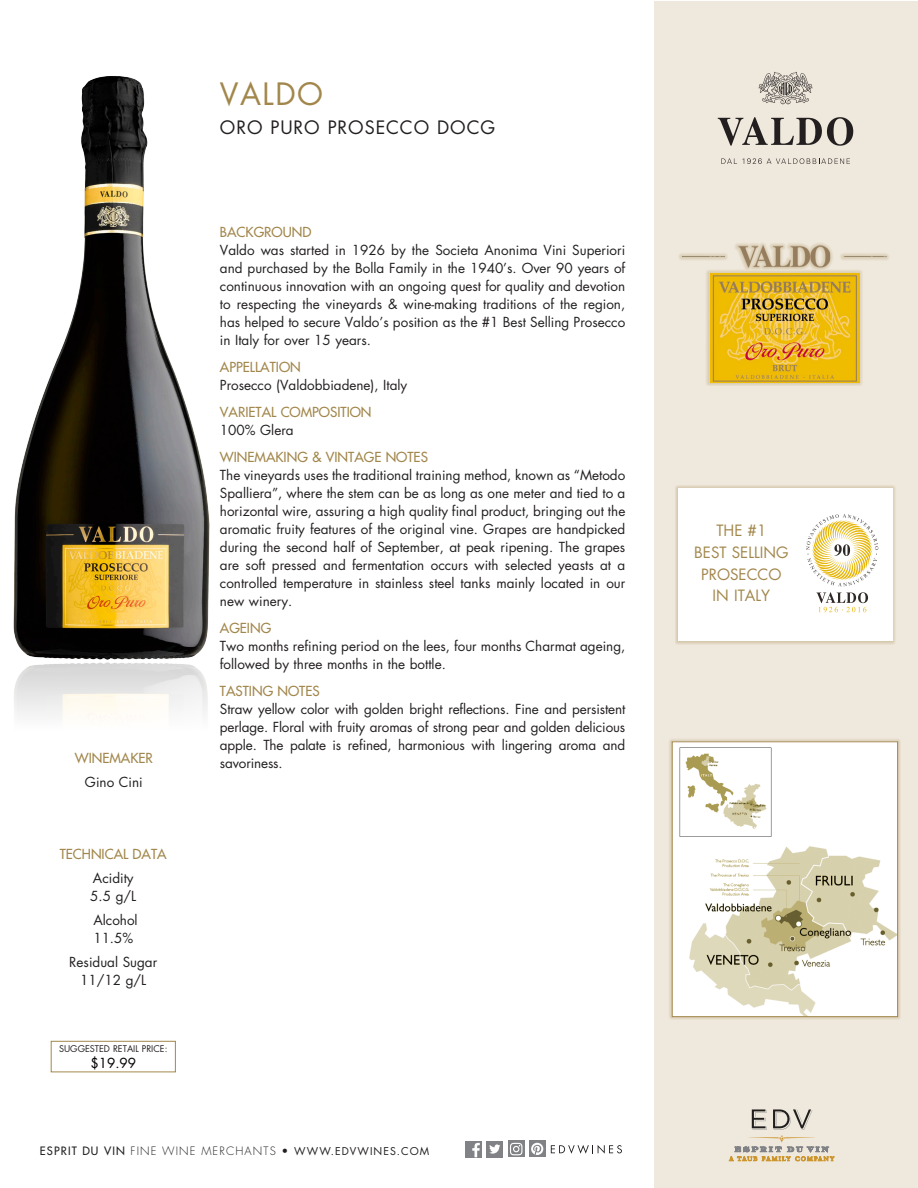
<style>
.page{position:relative;width:918px;height:1188px;background:#fff}
.page>*{position:absolute;margin:0;border:0;box-sizing:border-box;transform-origin:0 0}
.t1{font:30px "Futura";letter-spacing:.05em;color:#a2874c}
.t2{font:18px "Futura";letter-spacing:.05em;color:#231f20}
.t3{font:15.15px/21.8px "Futura";color:#a2874c;text-align:center}
.t4{font:13.5px/18px "Futura";color:#231f20;text-align:justify}
.t5{font:13.5px "Futura";color:#a2874c}
.t6{font:13.5px "Futura";color:#000}
.t7{font:300 11.25px "Futura";letter-spacing:.1em;color:#231f20}
.t8{font:9px "Futura";color:#231f20}
.s1{font-weight:400}
.s2{font-weight:400;font-size:10.5px}
</style>
<div class="page">
<img style="left:13px;top:76px;width:197px;height:583px">
<img style="left:14px;top:659px;width:194px;height:57px">
<div style="left:654px;top:1px;width:264px;height:1186px;background:#efe8dc"></div>
<div style="left:51px;top:1041px;width:125px;height:31px;border:1px solid #a2874c"></div>
<div style="left:678px;top:242px;width:212px;height:144px;background:#a2874c;opacity:.65"></div>
<img style="left:682px;top:244px;width:204px;height:138px">
<div style="left:669px;top:738px;width:232px;height:282px;background:#a2874c;opacity:.65"></div>
<img style="left:674px;top:744px;width:222px;height:271px">
<div style="left:672px;top:742px;width:226px;height:275px;border:1px solid #a2874c"></div>
<svg style="left:721px;top:158px;width:16px;height:6px"></svg>
<svg style="left:743px;top:158px;width:107px;height:6px"></svg>
<svg style="left:718px;top:117px;width:135px;height:29px"></svg>
<svg style="left:759px;top:72px;width:54px;height:32px"></svg>
<div style="left:675px;top:485px;width:221px;height:160px;background:#a2874c;opacity:.65"></div>
<div style="left:678px;top:488px;width:215px;height:153px;background:#fff"></div>
<svg style="left:816px;top:592px;width:52px;height:20px"></svg>
<svg style="left:806px;top:514px;width:72px;height:72px"></svg>
<svg style="left:729px;top:1109px;width:105px;height:52px"></svg>
<svg style="left:508px;top:1140px;width:17px;height:17px"></svg>
<svg style="left:510px;top:1143px;width:12px;height:12px"></svg>
<div style="left:529px;top:1140px;width:17px;height:17px;background:#808285"></div>
<svg style="left:531px;top:1143px;width:12px;height:12px"></svg>
<div style="left:465px;top:1141px;width:17px;height:16px;background:#808285"></div>
<svg style="left:472px;top:1143px;width:8px;height:14px"></svg>
<div style="left:486px;top:1141px;width:17px;height:16px;background:#808285"></div>
<svg style="left:489px;top:1144px;width:11px;height:10px"></svg>
<svg style="left:551px;top:1145px;width:71px;height:9px"></svg>
<p class="t5" style="left:75px;top:749px;width:80px">WINEMAKER</p>
<p class="t4" style="left:85px;top:773px;width:59px">Gino Cini</p>
<p class="t5" style="left:60px;top:846px;width:108px">TECHNICAL DATA</p>
<p class="t4" style="left:90px;top:869px;width:47px">Acidity<br>5.5 g/L</p>
<p class="t4" style="left:93px;top:911px;width:46px">Alcohol<br>11.5%</p>
<p class="t4" style="left:69px;top:953px;width:89px;text-align:center">Residual Sugar<br>11/12 g/L</p>
<p class="t8" style="left:59px;top:1042px;width:110px">SUGGESTED RETAIL PRICE:</p>
<p class="t6" style="left:90px;top:1054px;width:47px">$19.99</p>
<p class="t1" style="left:220px;top:74px;width:105px">VALDO</p>
<p class="t2" style="left:220px;top:115px;width:277px">ORO PURO PROSECCO DOCG</p>
<p class="t5" style="left:220px;top:223px;width:93px">BACKGROUND</p>
<p class="t4" style="left:220px;top:241px;width:407px">Valdo was started in 1926 by the Societa Anonima Vini Superiori and purchased by the Bolla Family in the 1940’s. Over 90 years of continuous innovation with an ongoing quest for quality and devotion to respecting the vineyards &amp; wine-making traditions of the region, has helped to secure Valdo’s position as the #1 Best Selling Prosecco in Italy for over 15 years.</p>
<p class="t5" style="left:220px;top:358px;width:82px">APPELLATION</p>
<p class="t4" style="left:220px;top:376px;width:189px">Prosecco (Valdobbiadene), Italy</p>
<p class="t5" style="left:220px;top:403px;width:153px">VARIETAL COMPOSITION</p>
<p class="t4" style="left:220px;top:421px;width:75px">100% Glera</p>
<p class="t5" style="left:220px;top:448px;width:209px">WINEMAKING &amp; VINTAGE NOTES</p>
<p class="t4" style="left:220px;top:466px;width:407px">The vineyards uses the traditional training method, known as “Metodo Spalliera”, where the stem can be as long as one meter and tied to a horizontal wire, assuring a high quality final product, bringing out the aromatic fruity features of the original vine. Grapes are handpicked during the second half of September, at peak ripening. The grapes are soft pressed and fermentation occurs with selected yeasts at a controlled temperature in stainless steel tanks mainly located in our new winery.</p>
<p class="t5" style="left:220px;top:619px;width:53px">AGEING</p>
<p class="t4" style="left:220px;top:637px;width:407px">Two months refining period on the lees, four months Charmat ageing, followed by three months in the bottle.</p>
<p class="t5" style="left:220px;top:682px;width:101px">TASTING NOTES</p>
<p class="t4" style="left:220px;top:700px;width:407px">Straw yellow color with golden bright reflections. Fine and persistent perlage. Floral with fruity aromas of strong pear and golden delicious apple. The palate is refined, harmonious with lingering aroma and savoriness.</p>
<p class="t7" style="left:40px;top:1144px;width:391px"><span class="s1">ESPRIT DU VIN</span> FINE WINE MERCHANTS • <span class="s2">WWW.EDVWINES.COM</span></p>
<p class="t3" style="left:694px;top:520px;width:96px">THE #1<br>BEST SELLING<br>PROSECCO<br>IN ITALY</p>
</div>
